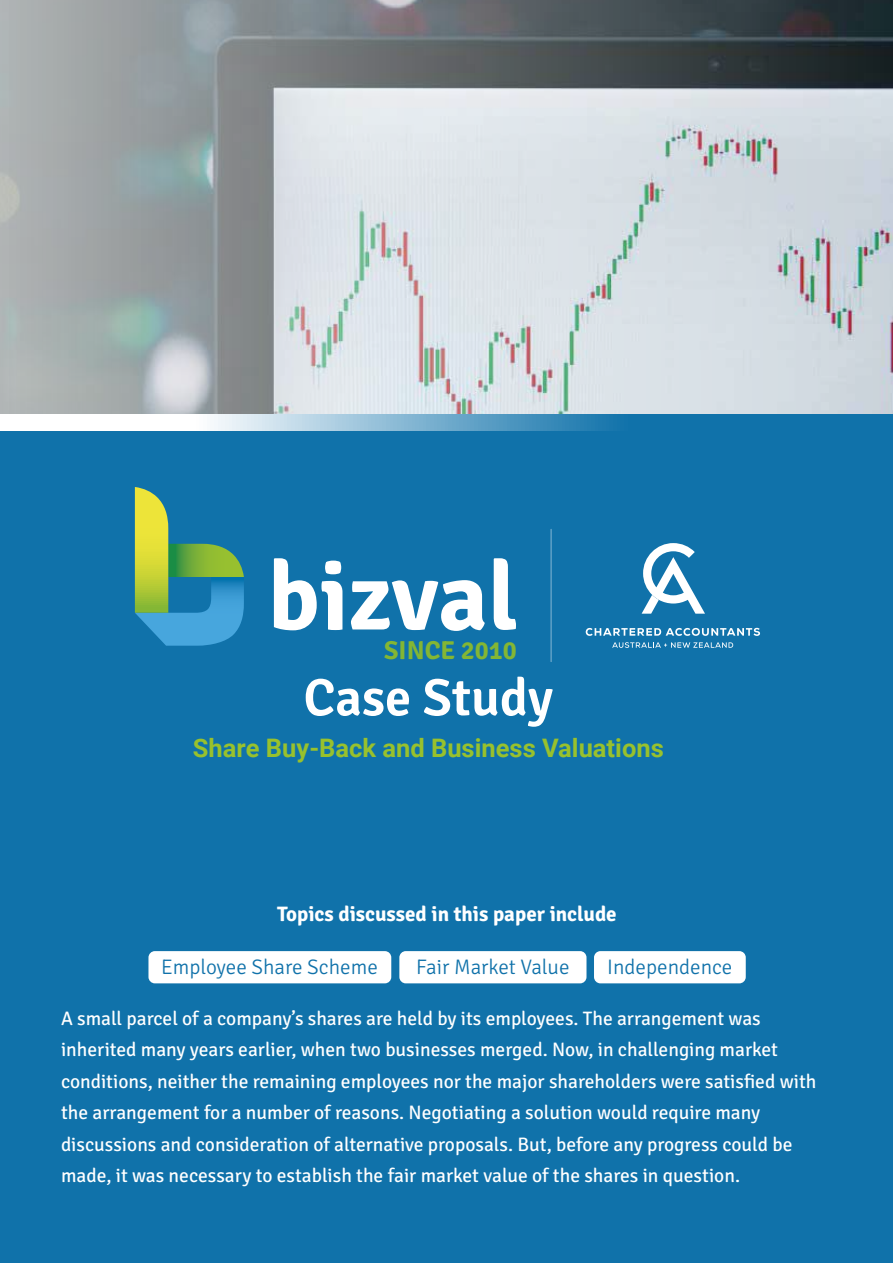
<style>
.page{position:relative;width:893px;height:1263px;background:#fff}
.page>*{position:absolute;margin:0;border:0;box-sizing:border-box;transform-origin:0 0}
.t1{font:600 52.5px "Signika";color:#fff}
.t2{font:700 25.95px "Signika Negative";color:#83b634}
.t3{font:700 25.5px "Roboto";color:#98c12d}
.t4{font:300 21px "Signika Negative";color:#1072aa}
.t5{font:700 21px "Signika Negative";color:#fff}
.t6{font:19.5px/31.5px "Signika Negative";color:#fff}
</style>
<div class="page">
<svg style="left:0;top:0;width:893px;height:414px;background:#afb6ba"></svg>
<div style="left:0;top:414px;width:893px;height:849px;background:#1072aa"></div>
<svg style="left:0;top:414px;width:609px;height:16px;background:#afcfe2"></svg>
<svg style="left:642px;top:543px;width:63px;height:71px"></svg>
<svg style="left:586px;top:628px;width:174px;height:8px"></svg>
<svg style="left:612px;top:642px;width:121px;height:6px"></svg>
<hr style="left:551px;top:529px;width:1px;height:133px;background:#fff">
<svg style="left:135px;top:487px;width:109px;height:159px"></svg>
<svg style="left:274px;top:558px;width:68px;height:72px"></svg>
<svg style="left:351px;top:580px;width:134px;height:51px"></svg>
<svg style="left:494px;top:558px;width:22px;height:72px"></svg>
<div style="left:148px;top:951px;width:243px;height:32px;background:#fff;border-radius:6px"></div>
<div style="left:399px;top:951px;width:187px;height:32px;background:#fff;border-radius:6px"></div>
<div style="left:594px;top:951px;width:152px;height:32px;background:#fff;border-radius:6px"></div>
<h2 class="t2" style="left:384px;top:632px;width:134px">SINCE 2010</h2>
<h1 class="t1" style="left:303px;top:660px;width:251px">Case Study</h1>
<h3 class="t3" style="left:193px;top:730px;width:472px">Share Buy-Back and Business Valuations</h3>
<p class="t5" style="left:277px;top:899px;width:341px">Topics discussed in this paper include</p>
<p class="t4" style="left:161px;top:951px;width:218px">Employee Share Scheme</p>
<p class="t4" style="left:416px;top:951px;width:155px">Fair Market Value</p>
<p class="t4" style="left:607px;top:951px;width:127px">Independence</p>
<p class="t6" style="left:61px;top:1001px;width:757px">A small parcel of a company’s shares are held by its employees. The arrangement was inherited many years earlier, when two businesses merged. Now, in challenging market conditions, neither the remaining employees nor the major shareholders were satisfied with the arrangement for a number of reasons. Negotiating a solution would require many discussions and consideration of alternative proposals. But, before any progress could be made, it was necessary to establish the fair market value of the shares in question.</p>
</div>
